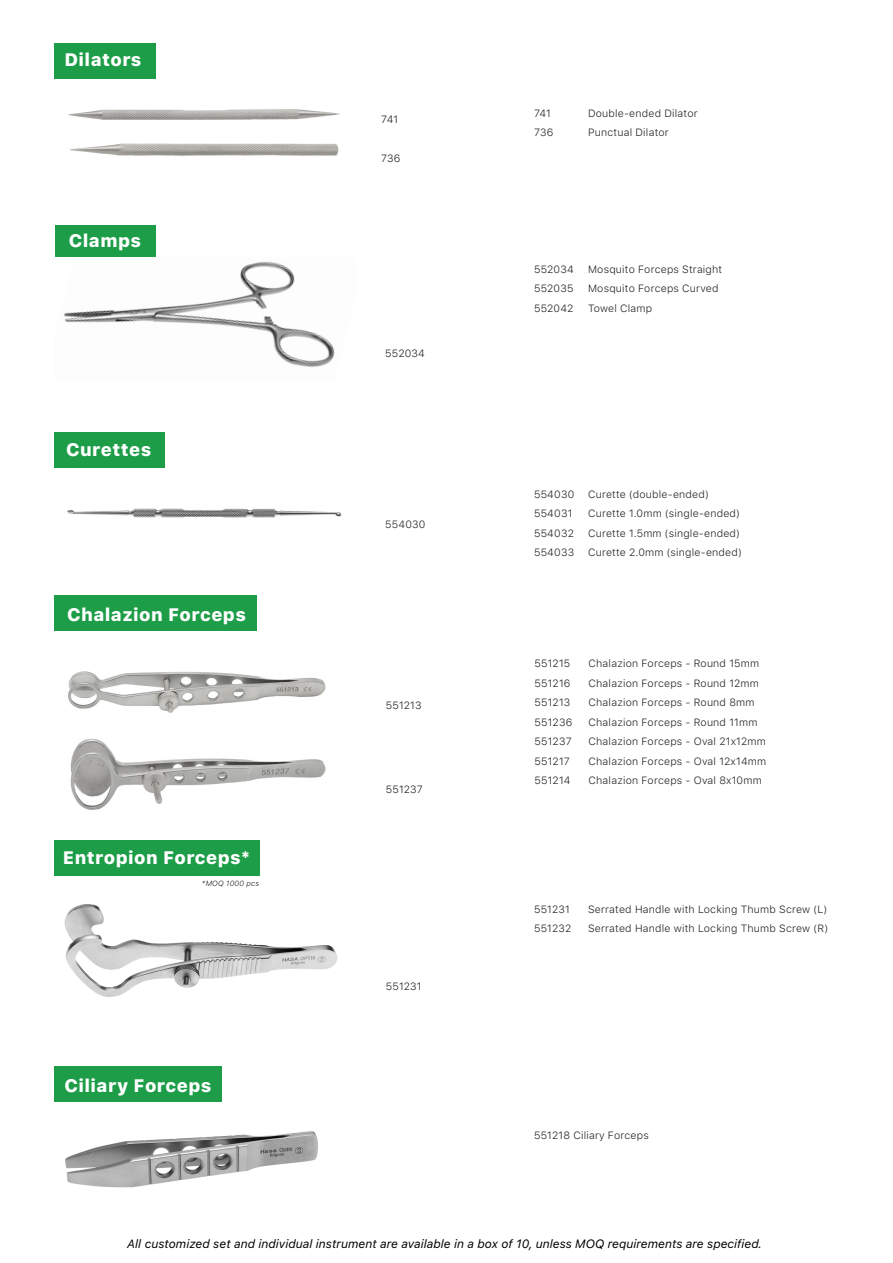
<style>
.page{position:relative;width:893px;height:1263px;background:#fff}
.page>*{position:absolute;margin:0;border:0;box-sizing:border-box;transform-origin:0 0}
.t1{font:800 18px "SFUI Text";letter-spacing:.025em;color:#fff}
.t2{font:italic 12px "SFUI Text";color:#000}
.t3{font:300 10.5px "SFUI Text";letter-spacing:.02em;color:#231f20}
.t4{font:italic 300 7.5px "SFUI Text";letter-spacing:.02em;color:#231f20}
</style>
<div class="page">
<img style="left:68px;top:109px;width:271px;height:11px">
<img style="left:70px;top:143px;width:269px;height:13px">
<div style="left:55px;top:225px;width:100px;height:31px;background:#1d9d48"></div>
<div style="left:54px;top:43px;width:101px;height:35px;background:#1d9d48"></div>
<div style="left:54px;top:596px;width:203px;height:35px;background:#1d9d48"></div>
<div style="left:54px;top:840px;width:205px;height:35px;background:#1d9d48"></div>
<div style="left:54px;top:1067px;width:168px;height:35px;background:#1d9d48"></div>
<div style="left:54px;top:432px;width:110px;height:35px;background:#1d9d48"></div>
<img style="left:65px;top:1131px;width:253px;height:57px">
<img style="left:63px;top:261px;width:272px;height:106px">
<img style="left:67px;top:508px;width:275px;height:10px">
<img style="left:64px;top:904px;width:274px;height:93px">
<img style="left:68px;top:671px;width:258px;height:42px">
<img style="left:70px;top:738px;width:256px;height:72px">
<p class="t1" style="left:65px;top:46px;width:78px">Dilators</p>
<p class="t1" style="left:69px;top:227px;width:74px">Clamps</p>
<p class="t1" style="left:66px;top:436px;width:87px">Curettes</p>
<p class="t1" style="left:67px;top:601px;width:180px">Chalazion Forceps</p>
<p class="t1" style="left:63px;top:844px;width:189px">Entropion Forceps*</p>
<p class="t4" style="left:202px;top:878px;width:59px">*MOQ 1000 pcs</p>
<p class="t1" style="left:64px;top:1072px;width:148px">Ciliary Forceps</p>
<p class="t3" style="left:381px;top:112px;width:18px">741</p>
<p class="t3" style="left:381px;top:151px;width:21px">736</p>
<p class="t3" style="left:385px;top:346px;width:41px">552034</p>
<p class="t3" style="left:385px;top:517px;width:42px">554030</p>
<p class="t3" style="left:386px;top:698px;width:37px">551213</p>
<p class="t3" style="left:386px;top:782px;width:39px">551237</p>
<p class="t3" style="left:386px;top:979px;width:37px">551231</p>
<p class="t3" style="left:534px;top:106px;width:18px">741</p>
<p class="t3" style="left:588px;top:106px;width:111px">Double-ended Dilator</p>
<p class="t3" style="left:534px;top:125px;width:21px">736</p>
<p class="t3" style="left:588px;top:125px;width:82px">Punctual Dilator</p>
<p class="t3" style="left:534px;top:262px;width:41px">552034</p>
<p class="t3" style="left:588px;top:262px;width:136px">Mosquito Forceps Straight</p>
<p class="t3" style="left:534px;top:281px;width:41px">552035</p>
<p class="t3" style="left:588px;top:281px;width:132px">Mosquito Forceps Curved</p>
<p class="t3" style="left:534px;top:301px;width:41px">552042</p>
<p class="t3" style="left:588px;top:301px;width:66px">Towel Clamp</p>
<p class="t3" style="left:534px;top:487px;width:42px">554030</p>
<p class="t3" style="left:588px;top:487px;width:122px">Curette (double-ended)</p>
<p class="t3" style="left:534px;top:506px;width:40px">554031</p>
<p class="t3" style="left:588px;top:506px;width:153px">Curette 1.0mm (single-ended)</p>
<p class="t3" style="left:534px;top:526px;width:41px">554032</p>
<p class="t3" style="left:588px;top:526px;width:153px">Curette 1.5mm (single-ended)</p>
<p class="t3" style="left:534px;top:545px;width:42px">554033</p>
<p class="t3" style="left:588px;top:545px;width:155px">Curette 2.0mm (single-ended)</p>
<p class="t3" style="left:535px;top:656px;width:37px">551215</p>
<p class="t3" style="left:589px;top:656px;width:172px">Chalazion Forceps - Round 15mm</p>
<p class="t3" style="left:535px;top:676px;width:38px">551216</p>
<p class="t3" style="left:589px;top:676px;width:172px">Chalazion Forceps - Round 12mm</p>
<p class="t3" style="left:535px;top:695px;width:37px">551213</p>
<p class="t3" style="left:589px;top:695px;width:167px">Chalazion Forceps - Round 8mm</p>
<p class="t3" style="left:535px;top:715px;width:39px">551236</p>
<p class="t3" style="left:589px;top:715px;width:170px">Chalazion Forceps - Round 11mm</p>
<p class="t3" style="left:535px;top:734px;width:39px">551237</p>
<p class="t3" style="left:589px;top:734px;width:179px">Chalazion Forceps - Oval 21x12mm</p>
<p class="t3" style="left:535px;top:754px;width:37px">551217</p>
<p class="t3" style="left:589px;top:754px;width:179px">Chalazion Forceps - Oval 12x14mm</p>
<p class="t3" style="left:535px;top:773px;width:38px">551214</p>
<p class="t3" style="left:589px;top:773px;width:175px">Chalazion Forceps - Oval 8x10mm</p>
<p class="t3" style="left:534px;top:902px;width:37px">551231</p>
<p class="t3" style="left:588px;top:902px;width:241px">Serrated Handle with Locking Thumb Screw (L)</p>
<p class="t3" style="left:534px;top:921px;width:39px">551232</p>
<p class="t3" style="left:588px;top:921px;width:241px">Serrated Handle with Locking Thumb Screw (R)</p>
<p class="t3" style="left:534px;top:1128px;width:116px">551218 Ciliary Forceps</p>
<p class="t2" style="left:127px;top:1235px;width:636px">All customized set and individual instrument are available in a box of 10, unless MOQ requirements are specified.</p>
</div>
